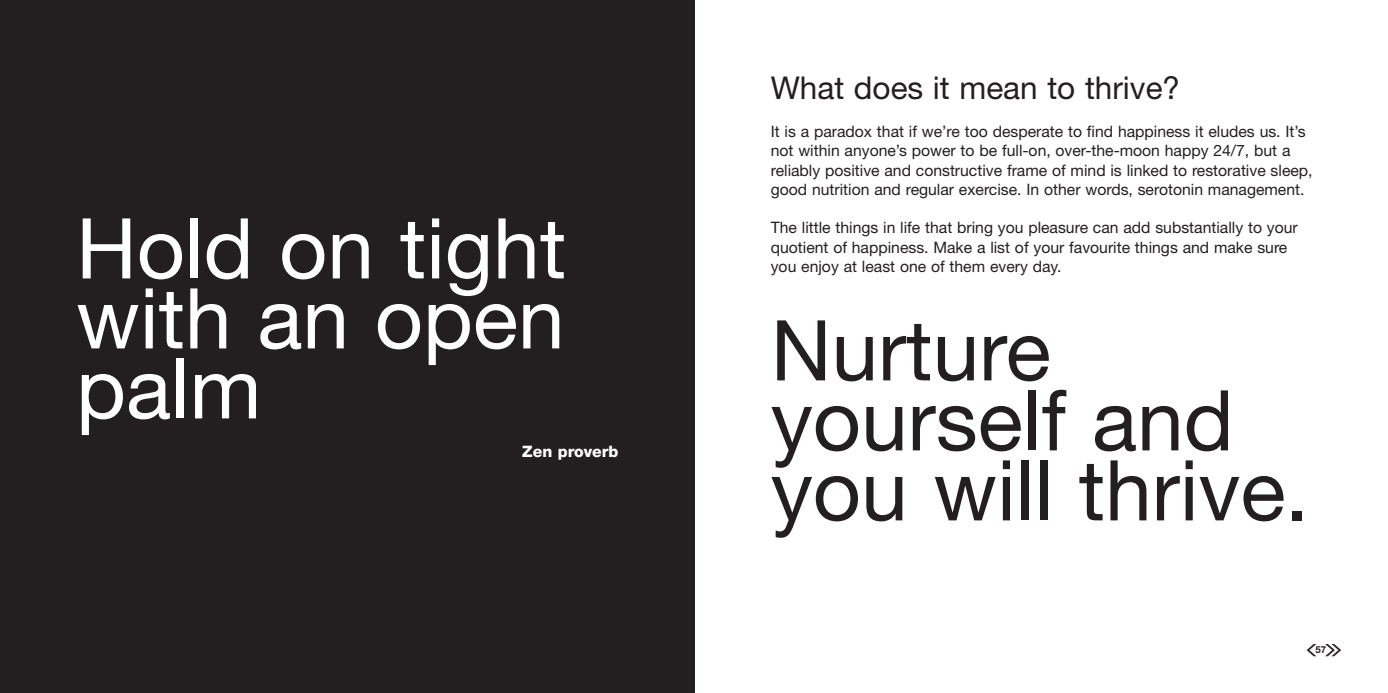
<style>
.page{position:relative;width:1388px;height:693px;background:#fff}
.page>*{position:absolute;margin:0;border:0;box-sizing:border-box;transform-origin:0 0}
.t1{font:84px/70px "Helvetica Neue";color:#231f20}
.t2{font:84px/70px "Helvetica Neue";color:#fff;text-align:justify}
.t3{font:31.5px "Helvetica Neue";color:#231f20}
.t4{font:21px "Chicago";color:#231f20}
.t5{font:15.75px/19.2px "Helvetica Neue";color:#231f20}
.t6{font:800 15.75px "Helvetica Neue";color:#fff}
.t7{font:700 9.62px "Helvetica Neue";color:#231f20}
</style>
<div class="page">
<div style="left:0;top:0;width:694px;height:693px;background:#231f20"></div>
<h1 class="t2" style="left:76px;top:222px;width:492px">Hold on tight with an open palm</h1>
<p class="t6" style="left:522px;top:446px;width:98px">Zen proverb</p>
<h2 class="t3" style="left:771px;top:76px;width:411px">What does it mean to thrive?</h2>
<p class="t5" style="left:771px;top:123px;width:543px">It is a paradox that if we’re too desperate to find happiness it eludes us. It’s not within anyone’s power to be full-on, over-the-moon happy 24/7, but a reliably positive and constructive frame of mind is linked to restorative sleep, good nutrition and regular exercise. In other words, serotonin management.</p>
<p class="t5" style="left:771px;top:220px;width:528px">The little things in life that bring you pleasure can add substantially to your quotient of happiness. Make a list of your favourite things and make sure you enjoy at least one of them every day.</p>
<h1 class="t1" style="left:771px;top:324px;width:540px">Nurture yourself and you will thrive.</h1>
<h3 class="t4" style="left:1306px;top:642px;width:36px">&lt; &gt;&gt;</h3>
<p class="t7" style="left:1315px;top:646px;width:12px">57</p>
</div>
